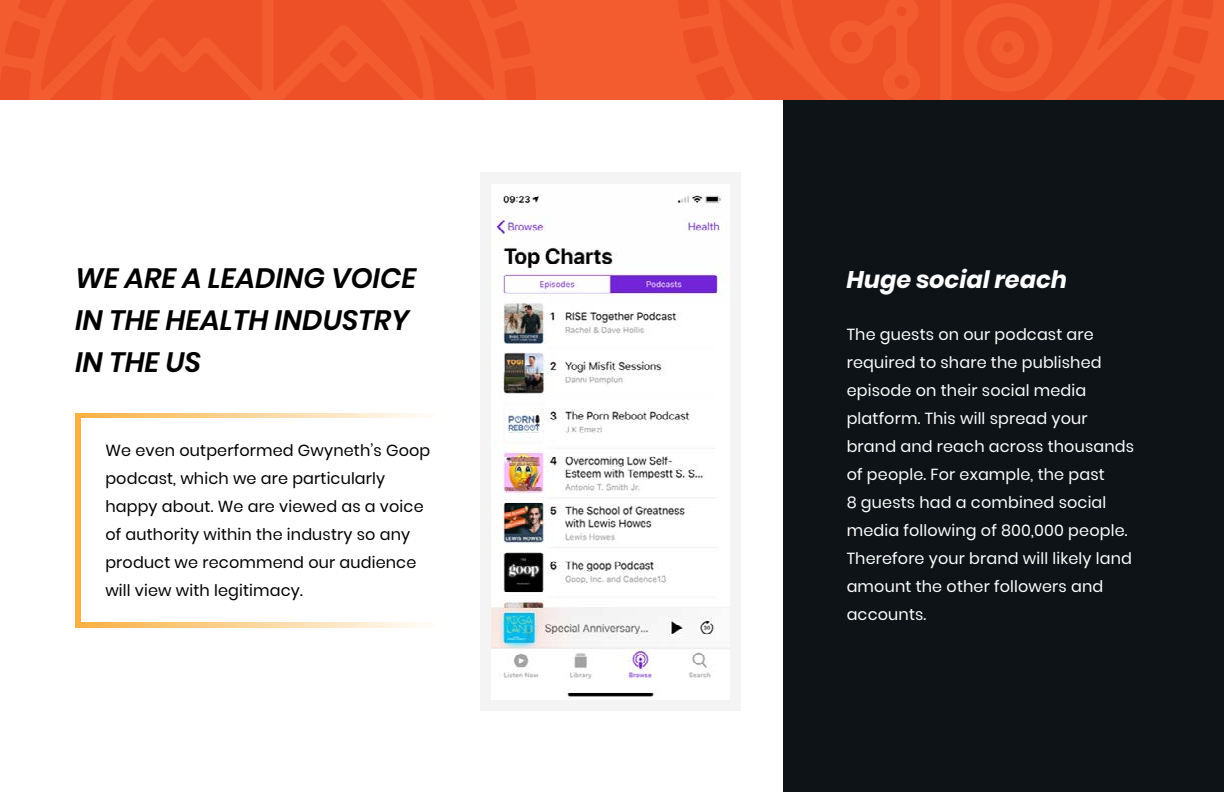
<style>
.page{position:relative;width:1224px;height:792px;background:#fff}
.page>*{position:absolute;margin:0;border:0;box-sizing:border-box;transform-origin:0 0}
.t1{font:italic 600 28px/42px "Poppins";color:#000}
.t2{font:italic 700 24px "Poppins";color:#fff}
.t3{font:16px/28px "Poppins";letter-spacing:.01em;color:#fff}
.t4{font:16px/28px "Poppins";letter-spacing:.01em;color:#000}
</style>
<div class="page">
<div style="left:783px;top:0;width:441px;height:792px;background:#0d1316"></div>
<svg style="left:75px;top:413px;width:350px;height:215px;background:#fbcf8d"></svg>
<div style="left:81px;top:419px;width:450px;height:203px;background:#fff"></div>
<div style="left:0;top:0;width:1224px;height:100px;background:#f25c2e"></div>
<svg style="left:0;top:0;width:536px;height:100px;fill:#ed4f26"></svg>
<svg style="left:1209px;top:0;width:4px;height:18px"></svg>
<svg style="left:678px;top:0;width:531px;height:100px;fill:#ed4f26"></svg>
<div style="left:480px;top:173px;width:261px;height:538px;background:#f5f4f4"></div>
<img style="left:491px;top:192px;width:238px;height:508px">
<h1 class="t1" style="left:75px;top:258px;width:343px">WE ARE A LEADING VOICE<br>IN THE HEALTH INDUSTRY<br>IN THE US</h1>
<h2 class="t2" style="left:847px;top:266px;width:222px">Huge social reach</h2>
<p class="t3" style="left:847px;top:321px;width:289px">The guests on our podcast are required to share the published episode on their social media platform. This will spread your brand and reach across thousands of people. For example, the past<br>8 guests had a combined social media following of 800,000 people.<br>Therefore your brand will likely land amount the other followers and accounts.</p>
<p class="t4" style="left:105px;top:436px;width:327px">We even outperformed Gwyneth’s Goop podcast, which we are particularly happy about. We are viewed as a voice of authority within the industry so any product we recommend our audience will view with legitimacy.</p>
</div>
